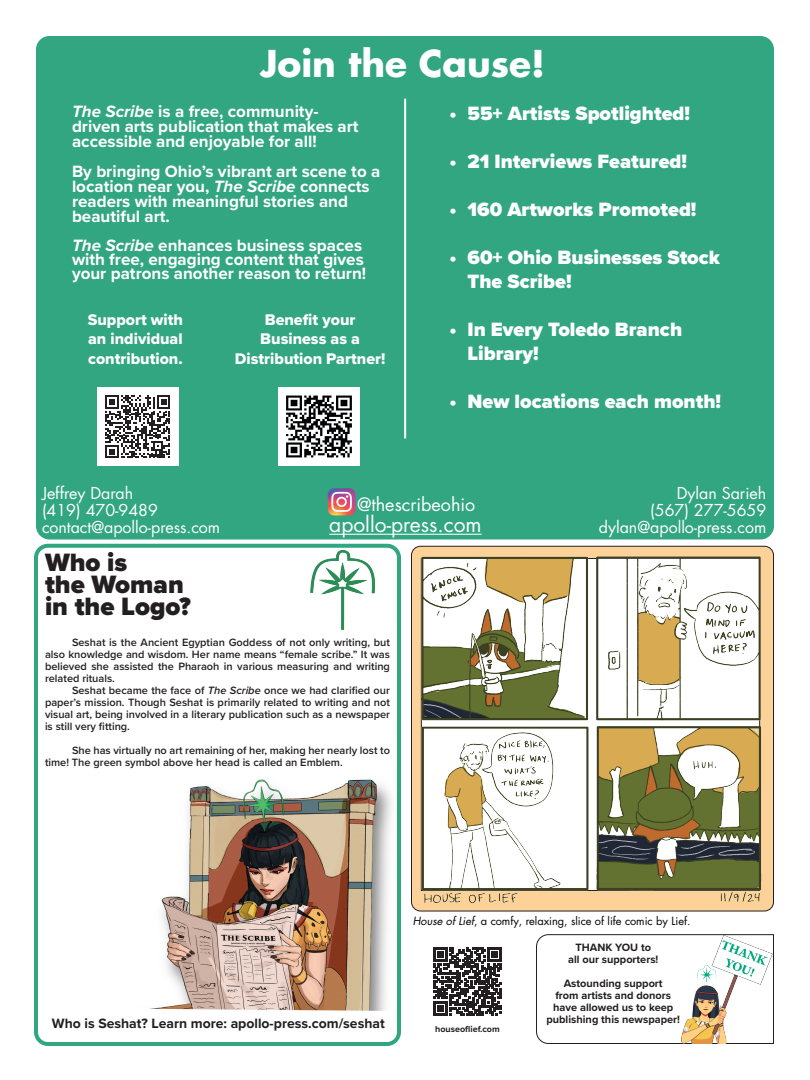
<style>
.page{position:relative;width:810px;height:1080px;background:#fff}
.page>*{position:absolute;margin:0;border:0;box-sizing:border-box;transform-origin:0 0}
.t1{font:700 36px "Futura LT Pro";color:#fff}
.t2{font:900 26px "Proxima Nova";color:#231f20}
.t3{font:21px "Futura LT Pro";color:#fff}
.t4{font:900 20px/24px "Proxima Nova";color:#fff}
.t5{font:18px "Futura LT Pro";color:#fff}
.t6{font:700 17px/15px "Proxima Nova";color:#fff}
.t7{font:16px/17px "Futura LT Pro";color:#fff}
.t8{font:16px/19.2px "Proxima Nova Extrabld";color:#fff;text-align:justify}
.t9{font:700 14px "Proxima Nova";color:#231f20}
.t10{font:600 11px/12px "Proxima Nova";color:#231f20;text-align:justify}
.t11{font:700 11px/12px "Proxima Nova";color:#231f20;text-align:center}
.t12{font:11px "Futura LT Pro";color:#000}
.t13{font:700 9px "Proxima Nova";color:#231f20}
.s1{font-style:italic}
</style>
<div class="page">
<div style="left:34px;top:544px;width:367px;height:502px;border:4px solid #30a681;border-radius:12px"></div>
<div style="left:412px;top:546px;width:362px;height:365px;background:#fdd298;border-radius:9px"></div>
<div style="left:411px;top:546px;width:363px;height:366px;border:1px solid #231f20;border-radius:9px"></div>
<img style="left:420px;top:556px;width:342px;height:348px">
<div style="left:36px;top:36px;width:738px;height:504px;background:#31a681;border-radius:14px"></div>
<svg style="left:328px;top:488px;width:27px;height:27px"></svg>
<hr style="left:329px;top:534px;width:153px;height:1px;background:#fff">
<hr style="left:404px;top:99px;width:2px;height:339px;background:#fff">
<svg style="left:433px;top:947px;width:69px;height:69px"></svg>
<div style="left:97px;top:388px;width:81px;height:78px;background:#fff"></div>
<svg style="left:105px;top:395px;width:65px;height:63px"></svg>
<svg style="left:536px;top:934px;width:238px;height:110px"></svg>
<img style="left:681px;top:935px;width:91px;height:108px">
<img style="left:150px;top:745px;width:251px;height:266px">
<img style="left:310px;top:551px;width:65px;height:78px">
<img style="left:278px;top:388px;width:82px;height:78px">
<p class="t1" style="left:260px;top:35px;width:286px">Join the Cause!</p>
<p class="t6" style="left:72px;top:104px;width:248px"><span class="s1">The Scribe</span> is a free, community-</p>
<p class="t6" style="left:72px;top:119px;width:288px">driven arts publication that makes art</p>
<p class="t6" style="left:72px;top:134px;width:246px">accessible and enjoyable for all!</p>
<p class="t6" style="left:72px;top:164px;width:310px">By bringing Ohio’s vibrant art scene to a</p>
<p class="t6" style="left:72px;top:179px;width:299px">location near you, <span class="s1">The Scribe</span> connects</p>
<p class="t6" style="left:72px;top:194px;width:278px">readers with meaningful stories and beautiful art.</p>
<p class="t6" style="left:72px;top:238px;width:292px"><span class="s1">The Scribe</span> enhances business spaces</p>
<p class="t6" style="left:72px;top:252px;width:293px">with free, engaging content that gives</p>
<p class="t6" style="left:72px;top:266px;width:296px">your patrons another reason to return!</p>
<p class="t8" style="left:88px;top:310px;width:97px">Support with an individual contribution.</p>
<h3 class="t8" style="left:235px;top:310px;width:152px;text-align:center">Benefit your<br>Business as a<br>Distribution Partner!</h3>
<p class="t4" style="left:450px;top:101px;width:242px">• 55+ Artists Spotlighted!</p>
<p class="t4" style="left:450px;top:149px;width:239px">• 21 Interviews Featured!</p>
<p class="t4" style="left:450px;top:197px;width:249px">• 160 Artworks Promoted!</p>
<p class="t4" style="left:450px;top:245px;width:9px">•</p>
<p class="t4" style="left:468px;top:245px;width:254px">60+ Ohio Businesses Stock</p>
<p class="t4" style="left:468px;top:269px;width:106px">The Scribe!</p>
<p class="t4" style="left:468px;top:317px;width:216px;text-indent:-18px">• In Every Toledo Branch<br>Library!</p>
<p class="t4" style="left:450px;top:389px;width:273px">• New locations each month!</p>
<p class="t7" style="left:42px;top:484px;width:180px">Jeffrey Darah<br>(419) 470-9489 contact@apollo-press.com</p>
<p class="t7" style="left:650px;top:484px;width:118px;text-align:right">Dylan Sarieh (567) 277-5659</p>
<p class="t5" style="left:357px;top:492px;width:120px">@thescribeohio</p>
<p class="t3" style="left:329px;top:510px;width:154px">apollo-press.com</p>
<p class="t7" style="left:599px;top:518px;width:169px">dylan@apollo-press.com</p>
<p class="t2" style="left:45px;top:543px;width:84px">Who is</p>
<p class="t2" style="left:45px;top:565px;width:140px">the Woman</p>
<p class="t2" style="left:45px;top:587px;width:147px">in the Logo?</p>
<p class="t10" style="left:45px;top:636px;width:347px;text-indent:27px">Seshat is the Ancient Egyptian Goddess of not only writing, but also knowledge and wisdom. Her name means “female scribe.” It was believed she assisted the Pharaoh in various measuring and writing related rituals.</p>
<p class="t10" style="left:45px;top:684px;width:347px;text-indent:27px">Seshat became the face of <span class="s1">The Scribe</span> once we had clarified our paper’s mission. Though Seshat is primarily related to writing and not visual art, being involved in a literary publication such as a newspaper is still very fitting.</p>
<p class="t10" style="left:45px;top:744px;width:347px;text-indent:27px">She has virtually no art remaining of her, making her nearly lost to time! The green symbol above her head is called an Emblem.</p>
<p class="t12" style="left:413px;top:913px;width:279px"><span class="s1">House of Lief</span>, a comfy, relaxing, slice of life comic by Lief.</p>
<p class="t9" style="left:52px;top:1013px;width:334px">Who is Seshat? Learn more: apollo-press.com/seshat</p>
<p class="t13" style="left:435px;top:1022px;width:66px">houseoflief.com</p>
<p class="t11" style="left:568px;top:941px;width:92px">THANK YOU to<br>all our supporters!</p>
<p class="t11" style="left:546px;top:977px;width:135px">Astounding support<br>from artists and donors have allowed us to keep publishing this newspaper!</p>
</div>
